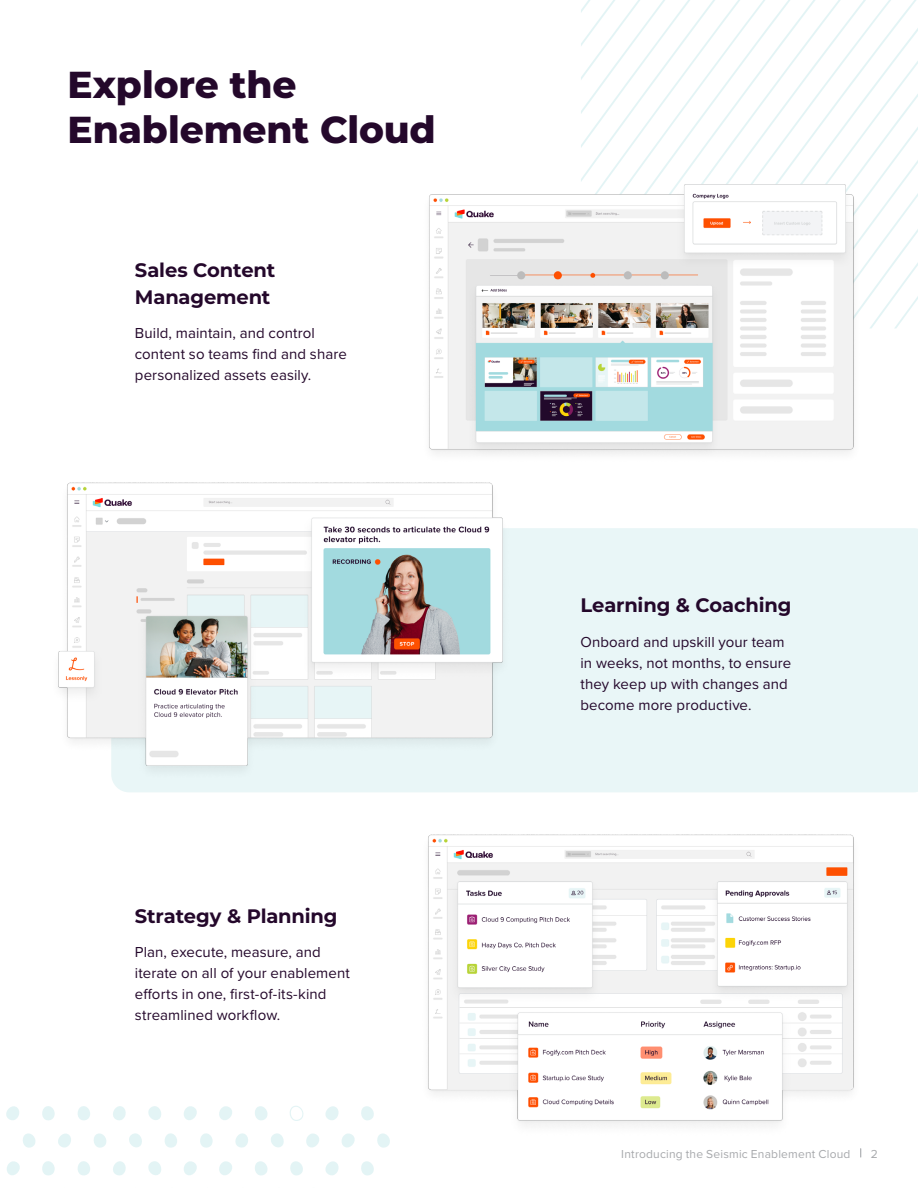
<style>
.page{position:relative;width:918px;height:1188px;background:#fff}
.page>*{position:absolute;margin:0;border:0;box-sizing:border-box;transform-origin:0 0}
.t1{font:800 37.5px/45px "Montserrat";letter-spacing:-.005em;color:#24082b}
.t2{font:700 19.5px/27px "Montserrat";letter-spacing:-.01em;color:#24082b}
.Body{font:15px/21px "Proxima Nova";letter-spacing:.005em;color:#24082b}
.t3{font:12px "Proxima Nova";letter-spacing:.015em;color:#a7a9ac}
</style>
<div class="page">
<svg style="left:42px;top:1161px;width:13px;height:15px"></svg>
<svg style="left:78px;top:1161px;width:12px;height:15px"></svg>
<svg style="left:113px;top:1161px;width:13px;height:15px"></svg>
<svg style="left:148px;top:1161px;width:13px;height:14px"></svg>
<svg style="left:184px;top:1161px;width:13px;height:14px"></svg>
<svg style="left:7px;top:1161px;width:13px;height:14px"></svg>
<svg style="left:219px;top:1161px;width:13px;height:14px"></svg>
<svg style="left:255px;top:1161px;width:13px;height:15px"></svg>
<svg style="left:290px;top:1161px;width:13px;height:15px"></svg>
<svg style="left:325px;top:1161px;width:14px;height:14px"></svg>
<svg style="left:361px;top:1161px;width:13px;height:15px"></svg>
<svg style="left:42px;top:1106px;width:13px;height:15px"></svg>
<svg style="left:78px;top:1106px;width:12px;height:14px"></svg>
<svg style="left:113px;top:1106px;width:13px;height:14px"></svg>
<svg style="left:148px;top:1106px;width:13px;height:14px"></svg>
<svg style="left:184px;top:1106px;width:13px;height:14px"></svg>
<svg style="left:219px;top:1106px;width:13px;height:14px"></svg>
<svg style="left:255px;top:1106px;width:13px;height:15px"></svg>
<svg style="left:290px;top:1106px;width:14px;height:15px"></svg>
<svg style="left:325px;top:1106px;width:14px;height:14px"></svg>
<svg style="left:361px;top:1106px;width:13px;height:15px"></svg>
<svg style="left:6px;top:1106px;width:13px;height:14px"></svg>
<svg style="left:165px;top:1133px;width:12px;height:15px"></svg>
<svg style="left:200px;top:1133px;width:13px;height:15px"></svg>
<svg style="left:235px;top:1133px;width:13px;height:15px"></svg>
<svg style="left:271px;top:1133px;width:13px;height:15px"></svg>
<svg style="left:129px;top:1133px;width:13px;height:15px"></svg>
<svg style="left:306px;top:1133px;width:13px;height:15px"></svg>
<svg style="left:341px;top:1133px;width:14px;height:15px"></svg>
<svg style="left:377px;top:1133px;width:13px;height:15px"></svg>
<svg style="left:23px;top:1133px;width:13px;height:15px"></svg>
<svg style="left:58px;top:1133px;width:13px;height:15px"></svg>
<svg style="left:94px;top:1133px;width:12px;height:15px"></svg>
<svg style="left:597px;top:0;width:25px;height:135px"></svg>
<svg style="left:622px;top:0;width:24px;height:135px"></svg>
<svg style="left:646px;top:0;width:25px;height:135px"></svg>
<svg style="left:671px;top:0;width:245px;height:135px"></svg>
<svg style="left:695px;top:1px;width:223px;height:134px"></svg>
<svg style="left:720px;top:33px;width:198px;height:102px"></svg>
<svg style="left:744px;top:66px;width:174px;height:69px"></svg>
<svg style="left:769px;top:99px;width:149px;height:229px"></svg>
<div style="left:516px;top:528px;width:402px;height:264px;background:#e9f6f7"></div>
<img style="left:429px;top:135px;width:449px;height:319px">
<img style="left:58px;top:424px;width:458px;height:368px">
<img style="left:405px;top:777px;width:473px;height:372px">
<h1 class="t1" style="left:68px;top:61px;width:370px">Explore the<br>Enablement Cloud</h1>
<h2 class="t2" style="left:135px;top:256px;width:142px">Sales Content<br>Management</h2>
<p class="Body" style="left:135px;top:322px;width:213px">Build, maintain, and control content so teams find and share personalized assets easily.</p>
<h2 class="t2" style="left:135px;top:902px;width:204px">Strategy &amp; Planning</h2>
<p class="Body" style="left:135px;top:941px;width:216px">Plan, execute, measure, and iterate on all of your enablement efforts in one, first-of-its-kind streamlined workflow.</p>
<h2 class="t2" style="left:580px;top:591px;width:213px">Learning &amp; Coaching</h2>
<p class="Body" style="left:580px;top:631px;width:212px">Onboard and upskill your team in weeks, not months, to ensure they keep up with changes and become more productive.</p>
<p class="t3" style="left:621px;top:1145px;width:231px">Introducing the Seismic Enablement Cloud</p>
<p class="t3" style="left:871px;top:1145px;width:9px">2</p>
</div>
